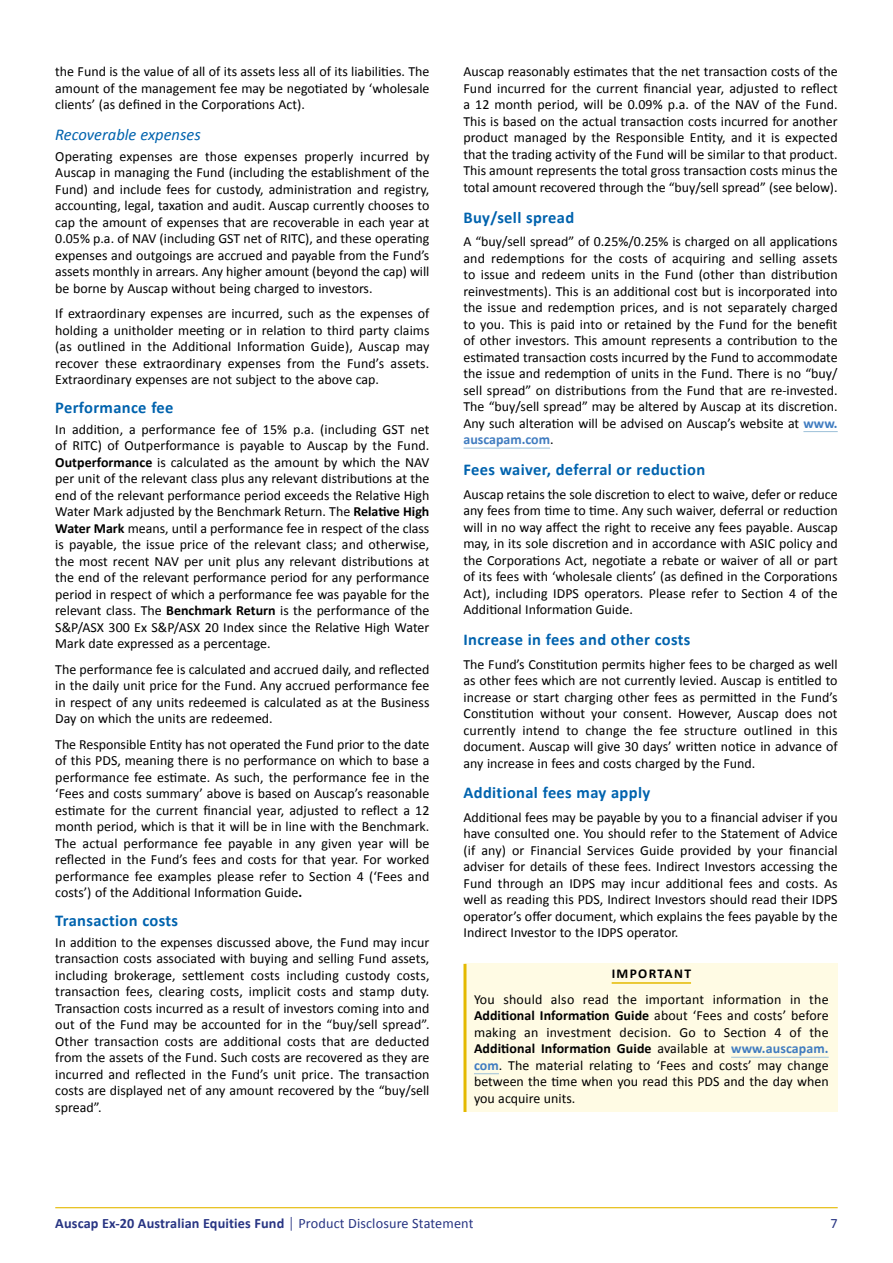
<style>
.page{position:relative;width:893px;height:1263px;background:#fff}
.page>*{position:absolute;margin:0;border:0;box-sizing:border-box;transform-origin:0 0}
.t1{font:700 16.5px "Calibri";letter-spacing:.02em;color:#0063ae}
.t2{font:italic 16.5px "Calibri";color:#0063ae}
.t3{font:700 14.25px "Calibri";letter-spacing:.01em;color:#283583}
.t4{font:14.25px "Calibri";color:#283583}
.t5{font:13.95px/16.5px "Calibri";color:#000;text-align:justify}
.t6{font:700 13.5px "Calibri";letter-spacing:.1em;color:#000}
.s1{font-weight:700}
.s2{font-weight:700;color:#407cc0}
.s3{font-weight:300;font-size:15.75px}
.s4{font-weight:400}
</style>
<div class="page">
<hr style="left:55px;top:1207px;width:783px;height:1px;background:#e4b900">
<hr style="left:803px;top:431px;width:35px;height:1px;background:#9cc0d9">
<hr style="left:463px;top:448px;width:87px;height:1px;background:#9cc0d9">
<div style="left:465px;top:964px;width:373px;height:148px;background:#fffbe4"></div>
<hr style="left:463px;top:964px;width:3px;height:148px;background:#e4b900">
<hr style="left:612px;top:982px;width:79px;height:2px;background:#e4b900">
<hr style="left:731px;top:1057px;width:98px;height:1px;background:#9cc0d9">
<svg style="left:474px;top:1073px;width:25px;height:1px"></svg>
<p class="t5" style="left:55px;top:63px;width:376px">the Fund is the value of all of its assets less all of its liabilities. The amount of the management fee may be negotiated by ‘wholesale clients’ (as defined in the Corporations Act).</p>
<p class="t2" style="left:55px;top:124px;width:147px">Recoverable expenses</p>
<p class="t5" style="left:55px;top:147px;width:376px">Operating expenses are those expenses properly incurred by Auscap in managing the Fund (including the establishment of the Fund) and include fees for custody, administration and registry, accounting, legal, taxation and audit. Auscap currently chooses to cap the amount of expenses that are recoverable in each year at 0.05% p.a. of NAV (including GST net of RITC), and these operating expenses and outgoings are accrued and payable from the Fund’s assets monthly in arrears. Any higher amount (beyond the cap) will be borne by Auscap without being charged to investors.</p>
<p class="t5" style="left:55px;top:305px;width:376px">If extraordinary expenses are incurred, such as the expenses of holding a unitholder meeting or in relation to third party claims (as outlined in the Additional Information Guide), Auscap may recover these extraordinary expenses from the Fund’s assets.<br>Extraordinary expenses are not subject to the above cap.</p>
<p class="t1" style="left:55px;top:401px;width:120px">Performance fee</p>
<p class="t5" style="left:55px;top:420px;width:376px">In addition, a performance fee of 15% p.a. (including GST net of RITC) of Outperformance is payable to Auscap by the Fund.<br><span class="s1">Outperformance</span> is calculated as the amount by which the NAV per unit of the relevant class plus any relevant distributions at the end of the relevant performance period exceeds the Relative High Water Mark adjusted by the Benchmark Return. The <span class="s1">Relative High Water Mark</span> means, until a performance fee in respect of the class is payable, the issue price of the relevant class; and otherwise, the most recent NAV per unit plus any relevant distributions at the end of the relevant performance period for any performance period in respect of which a performance fee was payable for the relevant class. The <span class="s1">Benchmark Return</span> is the performance of the S&amp;P/ASX 300 Ex S&amp;P/ASX 20 Index since the Relative High Water Mark date expressed as a percentage.</p>
<p class="t5" style="left:55px;top:660px;width:376px">The performance fee is calculated and accrued daily, and reflected in the daily unit price for the Fund. Any accrued performance fee in respect of any units redeemed is calculated as at the Business Day on which the units are redeemed.</p>
<p class="t5" style="left:55px;top:735px;width:376px">The Responsible Entity has not operated the Fund prior to the date of this PDS, meaning there is no performance on which to base a performance fee estimate. As such, the performance fee in the ‘Fees and costs summary’ above is based on Auscap’s reasonable estimate for the current financial year, adjusted to reflect a 12 month period, which is that it will be in line with the Benchmark.<br>The actual performance fee payable in any given year will be reflected in the Fund’s fees and costs for that year. For worked performance fee examples please refer to Section 4 (‘Fees and costs’) of the Additional Information Guide<span class="s1">.</span></p>
<p class="t1" style="left:55px;top:915px;width:124px">Transaction costs</p>
<p class="t5" style="left:55px;top:933px;width:376px">In addition to the expenses discussed above, the Fund may incur transaction costs associated with buying and selling Fund assets, including brokerage, settlement costs including custody costs, transaction fees, clearing costs, implicit costs and stamp duty.<br>Transaction costs incurred as a result of investors coming into and out of the Fund may be accounted for in the “buy/sell spread”.<br>Other transaction costs are additional costs that are deducted from the assets of the Fund. Such costs are recovered as they are incurred and reflected in the Fund’s unit price. The transaction costs are displayed net of any amount recovered by the “buy/sell spread”.</p>
<p class="t5" style="left:463px;top:63px;width:376px">Auscap reasonably estimates that the net transaction costs of the Fund incurred for the current financial year, adjusted to reflect a 12 month period, will be 0.09% p.a. of the NAV of the Fund.<br>This is based on the actual transaction costs incurred for another product managed by the Responsible Entity, and it is expected that the trading activity of the Fund will be similar to that product.<br>This amount represents the total gross transaction costs minus the total amount recovered through the “buy/sell spread” (see below).</p>
<p class="t1" style="left:463px;top:207px;width:112px">Buy/sell spread</p>
<p class="t5" style="left:463px;top:233px;width:376px">A “buy/sell spread” of 0.25%/0.25% is charged on all applications and redemptions for the costs of acquiring and selling assets to issue and redeem units in the Fund (other than distribution reinvestments). This is an additional cost but is incorporated into the issue and redemption prices, and is not separately charged to you. This is paid into or retained by the Fund for the benefit of other investors. This amount represents a contribution to the estimated transaction costs incurred by the Fund to accommodate the issue and redemption of units in the Fund. There is no “buy/ sell spread” on distributions from the Fund that are re-invested.<br>The “buy/sell spread” may be altered by Auscap at its discretion.<br>Any such alteration will be advised on Auscap’s website at <span class="s2">www. auscapam.com</span>.</p>
<p class="t1" style="left:463px;top:464px;width:243px">Fees waiver, deferral or reduction</p>
<p class="t5" style="left:463px;top:485px;width:376px">Auscap retains the sole discretion to elect to waive, defer or reduce any fees from time to time. Any such waiver, deferral or reduction will in no way affect the right to receive any fees payable. Auscap may, in its sole discretion and in accordance with ASIC policy and the Corporations Act, negotiate a rebate or waiver of all or part of its fees with ‘wholesale clients’ (as defined in the Corporations Act), including IDPS operators. Please refer to Section 4 of the Additional Information Guide.</p>
<p class="t1" style="left:463px;top:634px;width:228px">Increase in fees and other costs</p>
<p class="t5" style="left:463px;top:655px;width:376px">The Fund’s Constitution permits higher fees to be charged as well as other fees which are not currently levied. Auscap is entitled to increase or start charging other fees as permitted in the Fund’s Constitution without your consent. However, Auscap does not currently intend to change the fee structure outlined in this document. Auscap will give 30 days’ written notice in advance of any increase in fees and costs charged by the Fund.</p>
<p class="t1" style="left:463px;top:783px;width:188px">Additional fees may apply</p>
<p class="t5" style="left:463px;top:808px;width:376px">Additional fees may be payable by you to a financial adviser if you have consulted one. You should refer to the Statement of Advice (if any) or Financial Services Guide provided by your financial adviser for details of these fees. Indirect Investors accessing the Fund through an IDPS may incur additional fees and costs. As well as reading this PDS, Indirect Investors should read their IDPS operator’s offer document, which explains the fees payable by the Indirect Investor to the IDPS operator.</p>
<p class="t6" style="left:612px;top:969px;width:81px">IMPORTANT</p>
<p class="t5" style="left:474px;top:990px;width:356px">You should also read the important information in the <span class="s1">Additional Information Guide</span> about ‘Fees and costs’ before making an investment decision. Go to Section 4 of the <span class="s1">Additional Information Guide</span> available at <span class="s2">www.auscapam. com</span>. The material relating to ‘Fees and costs’ may change between the time when you read this PDS and the day when you acquire units.</p>
<p class="t3" style="left:55px;top:1218px;width:420px">Auscap Ex-20 Australian Equities Fund <span class="s3">|</span> <span class="s4">Product Disclosure Statement</span></p>
<p class="t4" style="left:830px;top:1217px;width:9px">7</p>
</div>
